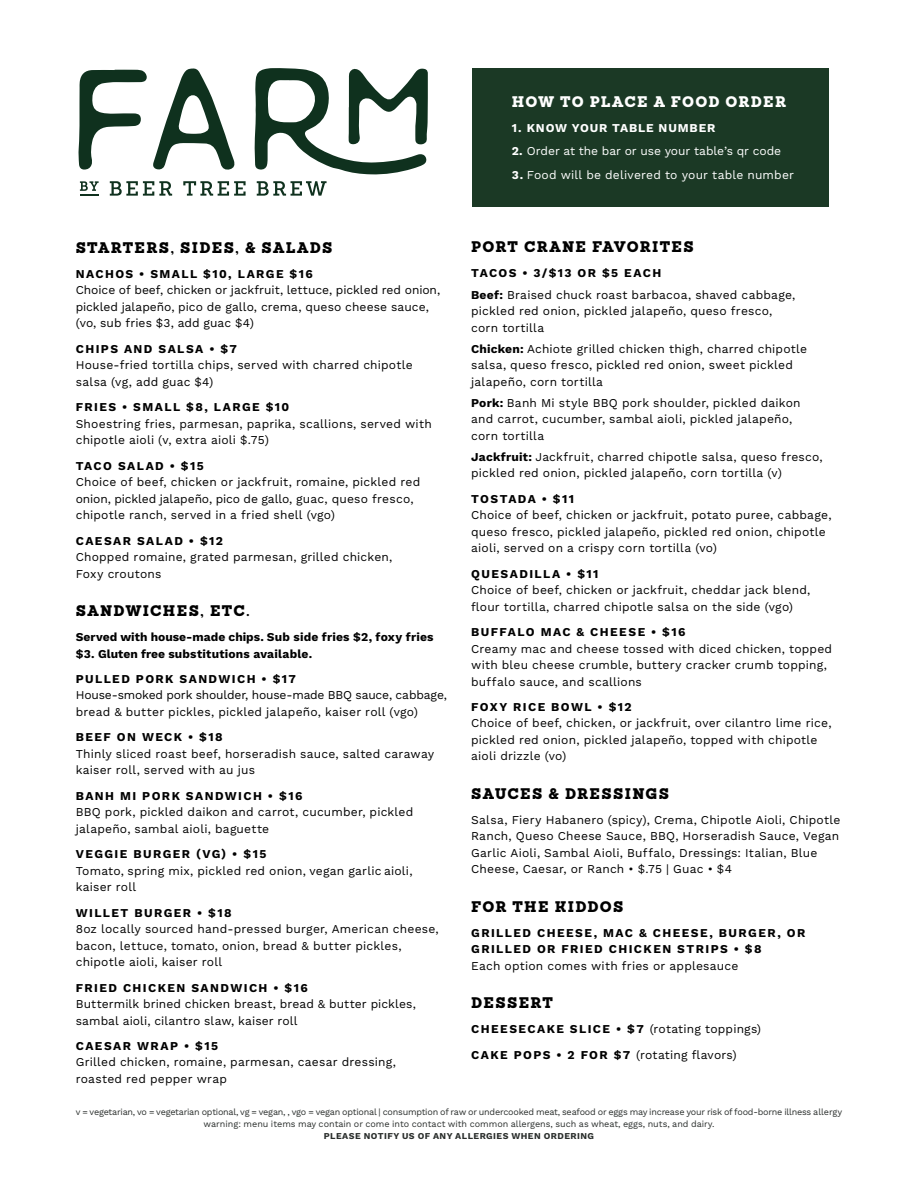
<style>
.page{position:relative;width:918px;height:1188px;background:#fff}
.page>*{position:absolute;margin:0;border:0;box-sizing:border-box;transform-origin:0 0}
.t1{font:900 15px "Sanchez Slab";letter-spacing:.085em;color:#000}
.t2{font:900 15px "Sanchez Slab";letter-spacing:.08em;color:#fff}
.t3{font:12px/16.5px "Work Sans";letter-spacing:.015em;color:#000}
.t4{font:700 12px/16.5px "Work Sans";letter-spacing:.12em;color:#000}
.t5{font:700 12px/16.5px "Work Sans";letter-spacing:.015em;color:#000}
.t6{font:12px "Work Sans";letter-spacing:.01em;color:#fff}
.t7{font:700 12px "Work Sans";letter-spacing:.07em;color:#fff}
.t8{font:9px/12px "Work Sans";letter-spacing:-.025em;color:#2a2e2c;text-align:center}
.t9{font:700 9px "Work Sans";letter-spacing:.05em;color:#2a2e2c}
.s1{font-weight:700}
</style>
<div class="page">
<svg style="left:153px;top:68px;width:82px;height:102px"></svg>
<svg style="left:78px;top:70px;width:69px;height:100px"></svg>
<svg style="left:255px;top:68px;width:173px;height:107px"></svg>
<svg style="left:80px;top:181px;width:19px;height:15px"></svg>
<svg style="left:110px;top:181px;width:62px;height:15px"></svg>
<svg style="left:183px;top:181px;width:63px;height:15px"></svg>
<svg style="left:257px;top:181px;width:70px;height:15px"></svg>
<div style="left:472px;top:68px;width:356px;height:138px;background:#1b3925"></div>
<p class="t2" style="left:512px;top:91px;width:276px">HOW TO PLACE A FOOD ORDER</p>
<p class="t7" style="left:512px;top:121px;width:205px">1. KNOW YOUR TABLE NUMBER</p>
<p class="t6" style="left:512px;top:144px;width:271px"><span class="s1">2.</span> Order at the bar or use your table’s qr code</p>
<p class="t6" style="left:512px;top:168px;width:284px"><span class="s1">3.</span> Food will be delivered to your table number</p>
<p class="t1" style="left:76px;top:236px;width:258px">STARTERS, SIDES, &amp; SALADS</p>
<p class="t4" style="left:76px;top:266px;width:239px">NACHOS • SMALL $10, LARGE $16</p>
<p class="t3" style="left:76px;top:283px;width:366px">Choice of beef, chicken or jackfruit, lettuce, pickled red onion, pickled jalapeño, pico de gallo, crema, queso cheese sauce, (vo, sub fries $3, add guac $4)</p>
<p class="t4" style="left:76px;top:341px;width:163px">CHIPS AND SALSA • $7</p>
<p class="t3" style="left:76px;top:358px;width:338px">House-fried tortilla chips, served with charred chipotle salsa (vg, add guac $4)</p>
<p class="t4" style="left:76px;top:400px;width:215px">FRIES • SMALL $8, LARGE $10</p>
<p class="t3" style="left:76px;top:416px;width:358px">Shoestring fries, parmesan, paprika, scallions, served with chipotle aioli (v, extra aioli $.75)</p>
<p class="t4" style="left:76px;top:458px;width:130px">TACO SALAD • $15</p>
<p class="t3" style="left:76px;top:474px;width:346px">Choice of beef, chicken or jackfruit, romaine, pickled red onion, pickled jalapeño, pico de gallo, guac, queso fresco, chipotle ranch, served in a fried shell (vgo)</p>
<p class="t4" style="left:76px;top:533px;width:149px">CAESAR SALAD • $12</p>
<p class="t3" style="left:76px;top:549px;width:318px">Chopped romaine, grated parmesan, grilled chicken,<br>Foxy croutons</p>
<p class="t1" style="left:76px;top:599px;width:176px">SANDWICHES, ETC.</p>
<p class="t5" style="left:76px;top:629px;width:359px">Served with house-made chips. Sub side fries $2, foxy fries $3. Gluten free substitutions available.</p>
<p class="t4" style="left:76px;top:671px;width:222px">PULLED PORK SANDWICH • $17</p>
<p class="t3" style="left:76px;top:688px;width:373px">House-smoked pork shoulder, house-made BBQ sauce, cabbage, bread &amp; butter pickles, pickled jalapeño, kaiser roll (vgo)</p>
<p class="t4" style="left:76px;top:730px;width:149px">BEEF ON WECK • $18</p>
<p class="t3" style="left:76px;top:746px;width:360px">Thinly sliced roast beef, horseradish sauce, salted caraway kaiser roll, served with au jus</p>
<p class="t4" style="left:76px;top:788px;width:228px">BANH MI PORK SANDWICH • $16</p>
<p class="t3" style="left:76px;top:805px;width:339px">BBQ pork, pickled daikon and carrot, cucumber, pickled jalapeño, sambal aioli, baguette</p>
<p class="t4" style="left:76px;top:847px;width:192px">VEGGIE BURGER (VG) • $15</p>
<p class="t3" style="left:76px;top:863px;width:338px">Tomato, spring mix, pickled red onion, vegan garlic aioli, kaiser roll</p>
<p class="t4" style="left:76px;top:905px;width:158px">WILLET BURGER • $18</p>
<p class="t3" style="left:76px;top:921px;width:365px">8oz locally sourced hand-pressed burger, American cheese, bacon, lettuce, tomato, onion, bread &amp; butter pickles, chipotle aioli, kaiser roll</p>
<p class="t4" style="left:76px;top:980px;width:234px">FRIED CHICKEN SANDWICH • $16</p>
<p class="t3" style="left:76px;top:996px;width:342px">Buttermilk brined chicken breast, bread &amp; butter pickles, sambal aioli, cilantro slaw, kaiser roll</p>
<p class="t4" style="left:76px;top:1038px;width:144px">CAESAR WRAP • $15</p>
<p class="t3" style="left:76px;top:1055px;width:322px">Grilled chicken, romaine, parmesan, caesar dressing, roasted red pepper wrap</p>
<p class="t1" style="left:471px;top:236px;width:224px">PORT CRANE FAVORITES</p>
<p class="t3" style="left:471px;top:263px;width:326px;line-height:21.1px"><span class="s1">TACOS • 3/$13 OR $5 EACH<br>Beef:</span> Braised chuck roast barbacoa, shaved cabbage,</p>
<p class="t3" style="left:471px;top:303px;width:303px">pickled red onion, pickled jalapeño, queso fresco, corn tortilla</p>
<p class="t3" style="left:471px;top:341px;width:337px"><span class="s1">Chicken:</span> Achiote grilled chicken thigh, charred chipotle salsa, queso fresco, pickled red onion, sweet pickled jalapeño, corn tortilla</p>
<p class="t3" style="left:471px;top:395px;width:331px"><span class="s1">Pork:</span> Banh Mi style BBQ pork shoulder, pickled daikon and carrot, cucumber, sambal aioli, pickled jalapeño, corn tortilla</p>
<p class="t3" style="left:471px;top:449px;width:353px"><span class="s1">Jackfruit:</span> Jackfruit, charred chipotle salsa, queso fresco, pickled red onion, pickled jalapeño, corn tortilla (v)</p>
<p class="t4" style="left:471px;top:491px;width:104px">TOSTADA • $11</p>
<p class="t3" style="left:471px;top:507px;width:362px">Choice of beef, chicken or jackfruit, potato puree, cabbage, queso fresco, pickled jalapeño, pickled red onion, chipotle aioli, served on a crispy corn tortilla (vo)</p>
<p class="t4" style="left:471px;top:566px;width:129px">QUESADILLA • $11</p>
<p class="t3" style="left:471px;top:582px;width:341px">Choice of beef, chicken or jackfruit, cheddar jack blend, flour tortilla, charred chipotle salsa on the side (vgo)</p>
<p class="t4" style="left:471px;top:624px;width:216px">BUFFALO MAC &amp; CHEESE • $16</p>
<p class="t3" style="left:471px;top:641px;width:363px">Creamy mac and cheese tossed with diced chicken, topped with bleu cheese crumble, buttery cracker crumb topping, buffalo sauce, and scallions</p>
<p class="t4" style="left:471px;top:699px;width:162px">FOXY RICE BOWL • $12</p>
<p class="t3" style="left:471px;top:716px;width:362px">Choice of beef, chicken, or jackfruit, over cilantro lime rice, pickled red onion, pickled jalapeño, topped with chipotle aioli drizzle (vo)</p>
<p class="t1" style="left:471px;top:782px;width:199px">SAUCES &amp; DRESSINGS</p>
<p class="t3" style="left:471px;top:812px;width:371px">Salsa, Fiery Habanero (spicy), Crema, Chipotle Aioli, Chipotle Ranch, Queso Cheese Sauce, BBQ, Horseradish Sauce, Vegan Garlic Aioli, Sambal Aioli, Buffalo, Dressings: Italian, Blue Cheese, Caesar, or Ranch • $.75 | Guac • $4</p>
<p class="t1" style="left:471px;top:895px;width:154px">FOR THE KIDDOS</p>
<p class="t4" style="left:471px;top:925px;width:336px">GRILLED CHEESE, MAC &amp; CHEESE, BURGER, OR<br>GRILLED OR FRIED CHICKEN STRIPS • $8</p>
<p class="t3" style="left:471px;top:958px;width:269px">Each option comes with fries or applesauce</p>
<p class="t1" style="left:471px;top:992px;width:83px">DESSERT</p>
<p class="t3" style="left:471px;top:1017px;width:292px;line-height:25.3px"><span class="s1">CHEESECAKE SLICE • $7</span> (rotating toppings)<br><span class="s1">CAKE POPS • 2 FOR $7</span> (rotating flavors)</p>
<p class="t8" style="left:76px;top:1107px;width:768px">v = vegetarian, vo = vegetarian optional, vg = vegan, , vgo = vegan optional | consumption of raw or undercooked meat, seafood or eggs may increase your risk of food-borne illness allergy warning: menu items may contain or come into contact with common allergens, such as wheat, eggs, nuts, and dairy.</p>
<p class="t9" style="left:324px;top:1131px;width:272px">PLEASE NOTIFY US OF ANY ALLERGIES WHEN ORDERING</p>
</div>
